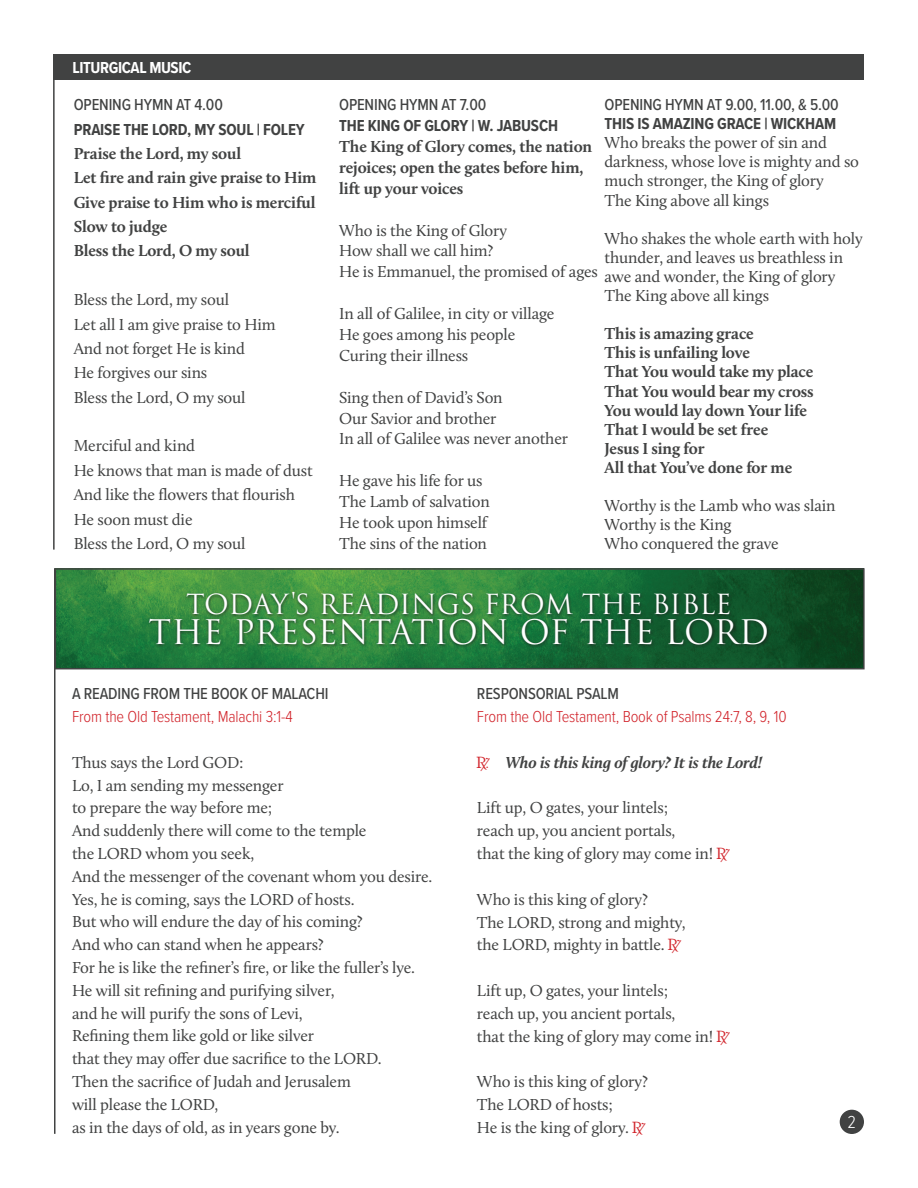
<style>
.page{position:relative;width:918px;height:1188px;background:#fff}
.page>*{position:absolute;margin:0;border:0;box-sizing:border-box;transform-origin:0 0}
.t1{font:33px "Trajan Pro 3";color:#fff}
.t2{font:27px "Trajan Pro 3";color:#fff}
.t3{font:300 18px "Proxima Nova Cond";color:#fff}
.t4{font:16.5px/22.8px "Calluna";letter-spacing:-.01em;color:#414242}
.t5{font:700 16.5px/19px "Calluna";letter-spacing:-.01em;color:#414242}
.t6{font:500 16.5px "Proxima Nova Cond";letter-spacing:-.01em;color:#414242}
.t7{font:700 16.5px "Proxima Nova Cond";letter-spacing:-.01em;color:#414242}
.t8{font:300 16.5px "Proxima Nova Cond";letter-spacing:-.01em;color:#d1232a}
.t9{font:italic 700 16.5px "Calluna";letter-spacing:-.01em;color:#414242}
.t10{font:700 16.5px "Proxima Nova Cond";letter-spacing:-.025em;color:#fff}
.s1{font-family:"liturgy";font-weight:400;font-style:normal;color:#d1232a}
.s2{font-family:"liturgy";color:#d1232a}
</style>
<div class="page">
<div style="left:840px;top:1110px;width:24px;height:24px;background:#414242;border-radius:50%"></div>
<hr style="left:54px;top:568px;width:2px;height:566px;background:#414242">
<div style="left:53px;top:54px;width:811px;height:25px;background:#414242"></div>
<hr style="left:53px;top:58px;width:2px;height:492px;background:#414242">
<img style="left:58px;top:571px;width:804px;height:95px">
<div style="left:55px;top:568px;width:810px;height:101px;border:2px solid #414242"></div>
<div style="left:147px;top:590px;width:624px;height:58px;background:#231f20;opacity:.75"></div>
<p class="t10" style="left:73px;top:55px;width:120px">LITURGICAL MUSIC</p>
<p class="t6" style="left:74px;top:93px;width:151px">OPENING HYMN AT 4.00</p>
<p class="t7" style="left:74px;top:117px;width:232px">PRAISE THE LORD, MY SOUL | FOLEY</p>
<p class="t5" style="left:74px;top:141px;width:244px;line-height:24.3px">Praise the Lord, my soul<br>Let fire and rain give praise to Him<br>Give praise to Him who is merciful<br>Slow to judge<br>Bless the Lord, O my soul</p>
<p class="t4" style="left:74px;top:287px;width:204px;line-height:24.3px">Bless the Lord, my soul<br>Let all I am give praise to Him<br>And not forget He is kind<br>He forgives our sins<br>Bless the Lord, O my soul</p>
<p class="t4" style="left:74px;top:434px;width:241px;line-height:24.3px">Merciful and kind<br>He knows that man is made of dust<br>And like the flowers that flourish<br>He soon must die<br>Bless the Lord, O my soul</p>
<p class="t6" style="left:605px;top:92px;width:236px">OPENING HYMN AT 9.00, 11.00, &amp; 5.00</p>
<p class="t7" style="left:605px;top:112px;width:233px">THIS IS AMAZING GRACE | WICKHAM</p>
<p class="t4" style="left:605px;top:133px;width:256px;line-height:19px">Who breaks the power of sin and darkness, whose love is mighty and so much stronger, the King of glory<br>The King above all kings</p>
<p class="t4" style="left:605px;top:229px;width:260px;line-height:19px">Who shakes the whole earth with holy thunder, and leaves us breathless in awe and wonder, the King of glory<br>The King above all kings</p>
<p class="t5" style="left:605px;top:324px;width:211px">This is amazing grace<br>This is unfailing love<br>That You would take my place<br>That You would bear my cross<br>You would lay down Your life<br>That I would be set free<br>Jesus I sing for<br>All that You’ve done for me</p>
<p class="t4" style="left:605px;top:496px;width:233px;line-height:19px">Worthy is the Lamb who was slain<br>Worthy is the King<br>Who conquered the grave</p>
<h2 class="t2" style="left:186px;top:586px;width:547px">TODAY'S READINGS FROM THE BIBLE</h2>
<h1 class="t1" style="left:149px;top:609px;width:622px">THE PRESENTATION OF THE LORD</h1>
<p class="t6" style="left:339px;top:93px;width:149px">OPENING HYMN AT 7.00</p>
<p class="t7" style="left:339px;top:113px;width:220px">THE KING OF GLORY | W. JABUSCH</p>
<p class="t5" style="left:339px;top:136px;width:255px;line-height:20.9px">The King of Glory comes, the nation rejoices; open the gates before him, lift up your voices</p>
<p class="t4" style="left:339px;top:219px;width:260px;line-height:20.9px">Who is the King of Glory<br>How shall we call him?<br>He is Emmanuel, the promised of ages</p>
<p class="t4" style="left:339px;top:303px;width:217px;line-height:20.9px">In all of Galilee, in city or village<br>He goes among his people<br>Curing their illness</p>
<p class="t4" style="left:339px;top:387px;width:230px;line-height:20.9px">Sing then of David’s Son<br>Our Savior and brother<br>In all of Galilee was never another</p>
<p class="t4" style="left:339px;top:470px;width:152px;line-height:20.9px">He gave his life for us<br>The Lamb of salvation<br>He took upon himself<br>The sins of the nation</p>
<p class="t6" style="left:72px;top:682px;width:258px">A READING FROM THE BOOK OF MALACHI</p>
<p class="t8" style="left:72px;top:705px;width:222px">From the Old Testament, Malachi 3:1-4</p>
<p class="t4" style="left:72px;top:751px;width:362px">Thus says the Lord GOD:<br>Lo, I am sending my messenger<br>to prepare the way before me;<br>And suddenly there will come to the temple<br>the LORD whom you seek,<br>And the messenger of the covenant whom you desire.<br>Yes, he is coming, says the LORD of hosts.<br>But who will endure the day of his coming?<br>And who can stand when he appears?<br>For he is like the refiner’s fire, or like the fuller’s lye.<br>He will sit refining and purifying silver,<br>and he will purify the sons of Levi,<br>Refining them like gold or like silver<br>that they may offer due sacrifice to the LORD.<br>Then the sacrifice of Judah and Jerusalem<br>will please the LORD,<br>as in the days of old, as in years gone by.</p>
<p class="t6" style="left:477px;top:682px;width:143px">RESPONSORIAL PSALM</p>
<p class="t8" style="left:477px;top:705px;width:311px">From the Old Testament, Book of Psalms 24:7, 8, 9, 10</p>
<p class="t9" style="left:477px;top:752px;width:287px"><span class="s1">R.</span> Who is this king of glory? It is the Lord!</p>
<p class="t4" style="left:477px;top:796px;width:251px">Lift up, O gates, your lintels;<br>reach up, you ancient portals,<br>that the king of glory may come in! <span class="s2">R</span></p>
<p class="t4" style="left:477px;top:888px;width:210px">Who is this king of glory?<br>The LORD, strong and mighty, the LORD, mighty in battle. <span class="s2">R</span></p>
<p class="t4" style="left:477px;top:979px;width:251px">Lift up, O gates, your lintels;<br>reach up, you ancient portals,<br>that the king of glory may come in! <span class="s2">R</span></p>
<p class="t4" style="left:477px;top:1070px;width:172px">Who is this king of glory?<br>The LORD of hosts;<br>He is the king of glory. <span class="s2">R</span></p>
<p class="t3" style="left:848px;top:1109px;width:10px">2</p>
</div>
